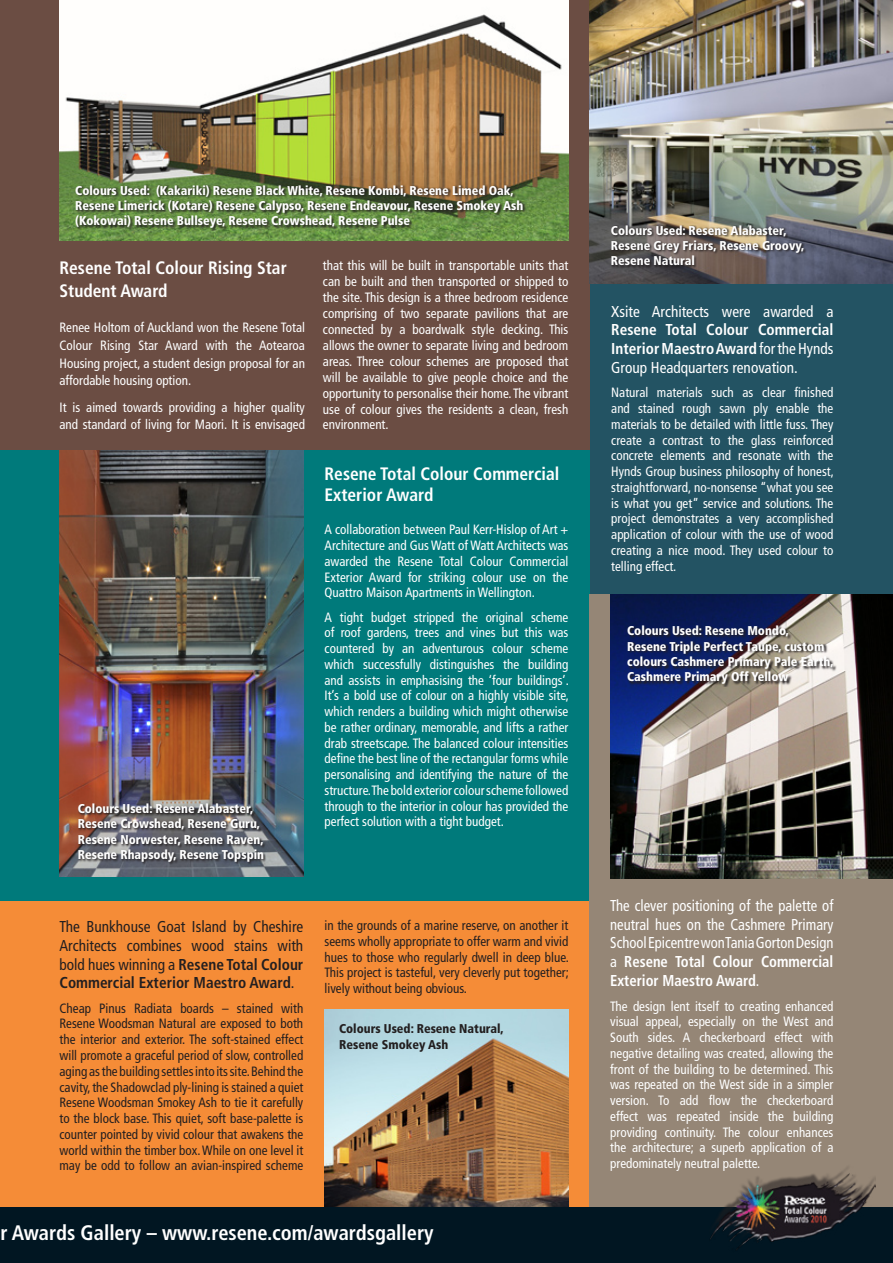
<style>
.page{position:relative;width:893px;height:1263px;background:#fff}
.page>*{position:absolute;margin:0;border:0;box-sizing:border-box;transform-origin:0 0}
.t1{font:700 condensed 21px "Frutiger";color:#fff}
.project{font:700 condensed 18px/21.6px "Frutiger";color:#fff}
.body{font:condensed 15.75px/18.9px "Frutiger";color:#fff;text-align:justify;scale:.93 1}
.body-2{font:condensed 15.75px/18.9px "Frutiger";color:#231f20;text-align:justify}
.body-3{font:condensed 15.75px/18.9px "Frutiger";color:#fff;text-align:justify}
.body-4{font:condensed 13.5px/15.8px "Frutiger";color:#fff;text-align:justify}
.body-5{font:condensed 13.5px/15.8px "Frutiger";color:#231f20;text-align:justify}
.credits_white{font:900 condensed 12.75px/15.3px "Frutiger";color:#fff}
.credits_black{font:900 condensed 12.75px/15.3px "Frutiger";color:#fff}
.credits_black-2{font:900 condensed 12.75px/15.3px "Frutiger";color:#231f20}
.s1{font-weight:700}
</style>
<div class="page">
<div style="left:568px;top:0;width:325px;height:616px;background:#235363"></div>
<div style="left:0;top:887px;width:590px;height:336px;background:#f58c37"></div>
<div style="left:0;top:446px;width:590px;height:454px;background:#007a7b"></div>
<img style="left:60px;top:449px;width:243px;height:427px">
<div style="left:590px;top:594px;width:303px;height:615px;background:#958676"></div>
<img style="left:610px;top:594px;width:283px;height:285px">
<div style="left:0;top:0;width:590px;height:449px;background:#6b4d43"></div>
<img style="left:60px;top:0;width:508px;height:240px">
<img style="left:325px;top:1009px;width:243px;height:199px">
<svg style="left:75px;top:185px;width:451px;height:46px;background:#556c39"></svg>
<svg style="left:78px;top:803px;width:188px;height:62px;background:#5e5a5e"></svg>
<svg style="left:627px;top:625px;width:209px;height:62px;background:#54566b"></svg>
<img style="left:590px;top:0;width:303px;height:283px">
<svg style="left:611px;top:225px;width:196px;height:43px;background:#5f5856"></svg>
<div style="left:0;top:1208px;width:893px;height:55px;background:#011622"></div>
<img style="left:710px;top:1167px;width:165px;height:83px">
<p class="credits_white" style="left:75px;top:183px;width:449px">Colours Used: (Kakariki) Resene Black White, Resene Kombi, Resene Limed Oak,<br>Resene Limerick (Kotare) Resene Calypso, Resene Endeavour, Resene Smokey Ash</p>
<p class="credits_white" style="left:75px;top:213px;width:336px">(Kokowai) Resene Bullseye, Resene Crowshead, Resene Pulse</p>
<p class="project" style="left:60px;top:256px;width:229px;line-height:23.5px">Resene Total Colour Rising Star<br>Student Award</p>
<p class="body-4" style="left:60px;top:319px;width:247px;line-height:17.7px">Renee Holtom of Auckland won the Resene Total Colour Rising Star Award with the Aotearoa Housing project, a student design proposal for an affordable housing option.</p>
<p class="body-4" style="left:60px;top:398px;width:247px;line-height:17.7px">It is aimed towards providing a higher quality and standard of living for Maori. It is envisaged</p>
<p class="credits_white" style="left:78px;top:801px;width:188px">Colours Used: Resene Alabaster,<br>Resene Crowshead, Resene Guru,<br>Resene Norwester, Resene Raven,<br>Resene Rhapsody, Resene Topspin</p>
<p class="body-4" style="left:323px;top:258px;width:247px">that this will be built in transportable units that can be built and then transported or shipped to the site. This design is a three bedroom residence comprising of two separate pavilions that are connected by a boardwalk style decking. This allows the owner to separate living and bedroom areas. Three colour schemes are proposed that will be available to give people choice and the opportunity to personalise their home. The vibrant use of colour gives the residents a clean, fresh environment.</p>
<p class="project" style="left:325px;top:463px;width:236px">Resene Total Colour Commercial<br>Exterior Award</p>
<p class="body-4" style="left:325px;top:522px;width:245px">A collaboration between Paul Kerr-Hislop of Art + Architecture and Gus Watt of Watt Architects was awarded the Resene Total Colour Commercial Exterior Award for striking colour use on the Quattro Maison Apartments in Wellington.</p>
<p class="body-4" style="left:325px;top:609px;width:246px">A tight budget stripped the original scheme of roof gardens, trees and vines but this was countered by an adventurous colour scheme which successfully distinguishes the building and assists in emphasising the ‘four buildings’.<br>It’s a bold use of colour on a highly visible site, which renders a building which might otherwise be rather ordinary, memorable, and lifts a rather drab streetscape. The balanced colour intensities define the best line of the rectangular forms while personalising and identifying the nature of the structure. The bold exterior colour scheme followed through to the interior in colour has provided the perfect solution with a tight budget.</p>
<p class="body-2" style="left:60px;top:917px;width:245px">The Bunkhouse Goat Island by Cheshire Architects combines wood stains with bold hues winning a <span class="s1">Resene Total Colour Commercial Exterior Maestro Award</span>.</p>
<p class="body-5" style="left:60px;top:1000px;width:245px">Cheap Pinus Radiata boards – stained with Resene Woodsman Natural are exposed to both the interior and exterior. The soft-stained effect will promote a graceful period of slow, controlled aging as the building settles into its site. Behind the cavity, the Shadowclad ply-lining is stained a quiet Resene Woodsman Smokey Ash to tie it carefully to the block base. This quiet, soft base-palette is counter pointed by vivid colour that awakens the world within the timber box. While on one level it may be odd to follow an avian-inspired scheme</p>
<p class="body-5" style="left:325px;top:918px;width:246px">in the grounds of a marine reserve, on another it seems wholly appropriate to offer warm and vivid hues to those who regularly dwell in deep blue.<br>This project is tasteful, very cleverly put together; lively without being obvious.</p>
<p class="credits_black-2" style="left:339px;top:1021px;width:166px">Colours Used: Resene Natural,<br>Resene Smokey Ash</p>
<h1 class="t1" style="left:0;top:1220px;width:435px">r Awards Gallery – www.resene.com/awardsgallery</h1>
<p class="credits_white" style="left:611px;top:222px;width:195px">Colours Used: Resene Alabaster,<br>Resene Grey Friars, Resene Groovy,<br>Resene Natural</p>
<p class="body-3" style="left:611px;top:302px;width:224px">Xsite Architects were awarded a <span class="s1">Resene Total Colour Commercial Interior Maestro Award</span> for the Hynds Group Headquarters renovation.</p>
<p class="body-4" style="left:611px;top:385px;width:224px">Natural materials such as clear finished and stained rough sawn ply enable the materials to be detailed with little fuss. They create a contrast to the glass reinforced concrete elements and resonate with the Hynds Group business philosophy of honest, straightforward, no-nonsense “what you see is what you get” service and solutions. The project demonstrates a very accomplished application of colour with the use of wood creating a nice mood. They used colour to telling effect.</p>
<p class="credits_black" style="left:627px;top:623px;width:208px">Colours Used: Resene Mondo,<br>Resene Triple Perfect Taupe, custom colours Cashmere Primary Pale Earth,<br>Cashmere Primary Off Yellow</p>
<p class="body" style="left:610px;top:896px;width:242px">The clever positioning of the palette of neutral hues on the Cashmere Primary School Epicentre won Tania Gorton Design a <span class="s1">Resene Total Colour Commercial Exterior Maestro Award</span>.</p>
<p class="body-4" style="left:610px;top:998px;width:225px">The design lent itself to creating enhanced visual appeal, especially on the West and South sides. A checkerboard effect with negative detailing was created, allowing the front of the building to be determined. This was repeated on the West side in a simpler version. To add flow the checkerboard effect was repeated inside the building providing continuity. The colour enhances the architecture; a superb application of a predominately neutral palette.</p>
</div>
